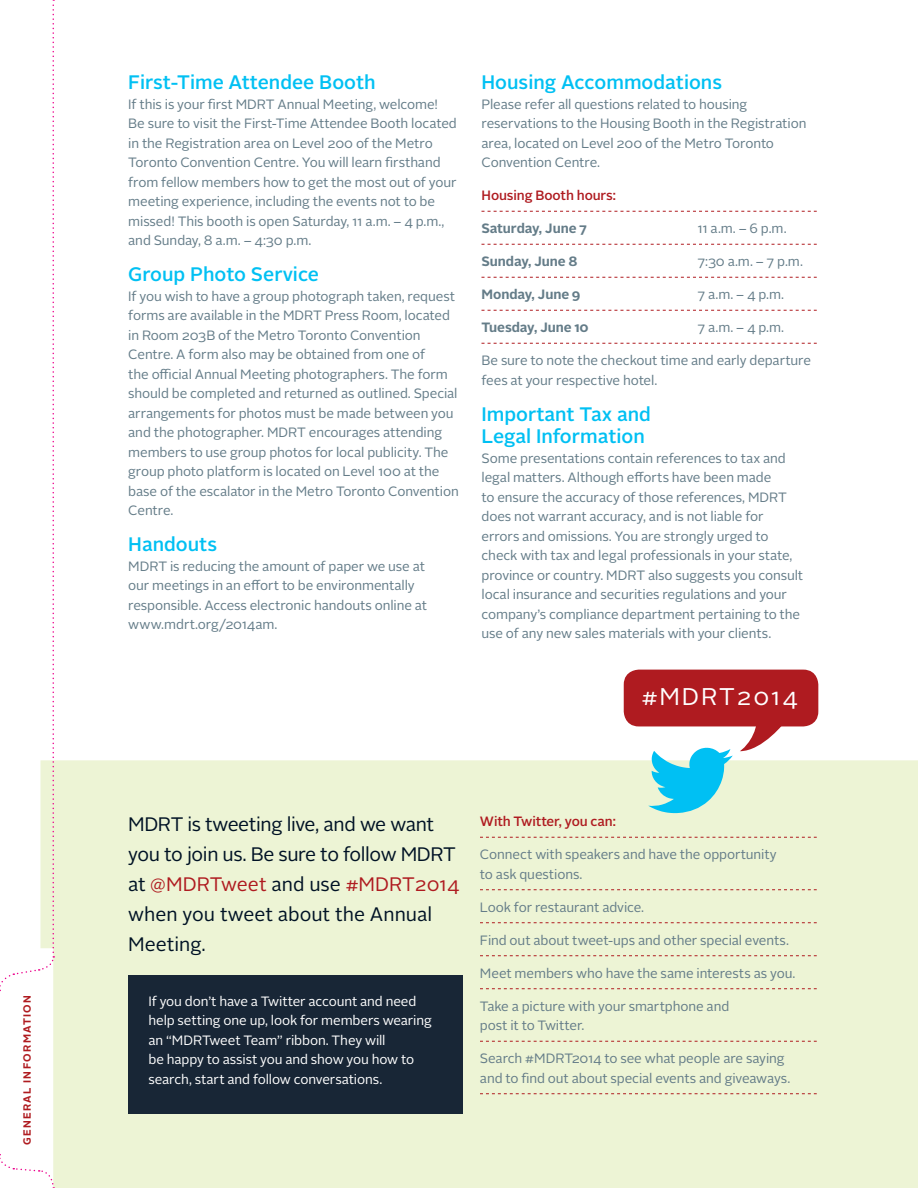
<style>
.page{position:relative;width:918px;height:1188px;background:#fff}
.page>*{position:absolute;margin:0;border:0;box-sizing:border-box;transform-origin:0 0}
.t1{font:24.15px "Alright Sans";letter-spacing:.08em;color:#fff}
.t2{font:19.5px/30px "Alright Sans";letter-spacing:-.01em;color:#001225}
.t3{font:500 19.5px/22.5px "Alright Sans";color:#00c0f3}
.t4{font:13.5px/19.5px "Alright Sans";letter-spacing:-.01em;color:#647c88}
.t5{font:13.5px/19.5px "Alright Sans";letter-spacing:-.01em;color:#fff}
.t6{font:700 13.5px "Alright Sans";letter-spacing:-.005em;color:#647c88}
.t7{font:500 13.5px "Alright Sans";letter-spacing:-.01em;color:#af1b20}
.t8{font:700 10.5px "Alright Sans";letter-spacing:.125em;color:#af1b20}
.s1{color:#af1b20}
</style>
<div class="page">
<svg style="left:482px;top:211px;width:335px;height:1px"></svg>
<svg style="left:482px;top:244px;width:335px;height:1px"></svg>
<svg style="left:482px;top:277px;width:335px;height:1px"></svg>
<svg style="left:482px;top:310px;width:335px;height:1px"></svg>
<svg style="left:482px;top:343px;width:335px;height:1px"></svg>
<div style="left:55px;top:760px;width:863px;height:428px;background:#edf4d5"></div>
<svg style="left:740px;top:726px;width:46px;height:25px"></svg>
<div style="left:624px;top:670px;width:194px;height:56px;background:#af1b20;border-radius:15px"></div>
<div style="left:128px;top:975px;width:335px;height:138px;background:#182636"></div>
<svg style="left:480px;top:837px;width:337px;height:1px"></svg>
<svg style="left:480px;top:889px;width:337px;height:1px"></svg>
<svg style="left:480px;top:922px;width:337px;height:1px"></svg>
<svg style="left:480px;top:955px;width:337px;height:1px"></svg>
<svg style="left:480px;top:988px;width:337px;height:1px"></svg>
<svg style="left:480px;top:1041px;width:337px;height:1px"></svg>
<svg style="left:480px;top:1093px;width:337px;height:1px"></svg>
<svg style="left:648px;top:748px;width:85px;height:65px;background:#61d6eb"></svg>
<svg style="left:0;top:0;width:55px;height:1188px"></svg>
<p class="t8" style="left:20px;top:1145px;width:152px;rotate:-90deg">GENERAL INFORMATION</p>
<h2 class="t3" style="left:128px;top:71px;width:249px">First-Time Attendee Booth</h2>
<p class="t4" style="left:128px;top:94px;width:330px">If this is your first MDRT Annual Meeting, welcome!<br>Be sure to visit the First-Time Attendee Booth located in the Registration area on Level 200 of the Metro Toronto Convention Centre. You will learn firsthand from fellow members how to get the most out of your meeting experience, including the events not to be missed! This booth is open Saturday, 11 a.m. – 4 p.m., and Sunday, 8 a.m. – 4:30 p.m.</p>
<h2 class="t3" style="left:128px;top:263px;width:192px">Group Photo Service</h2>
<p class="t4" style="left:128px;top:286px;width:332px">If you wish to have a group photograph taken, request forms are available in the MDRT Press Room, located in Room 203B of the Metro Toronto Convention Centre. A form also may be obtained from one of<br>the official Annual Meeting photographers. The form should be completed and returned as outlined. Special arrangements for photos must be made between you and the photographer. MDRT encourages attending members to use group photos for local publicity. The group photo platform is located on Level 100 at the base of the escalator in the Metro Toronto Convention Centre.</p>
<h2 class="t3" style="left:128px;top:533px;width:90px">Handouts</h2>
<p class="t4" style="left:128px;top:556px;width:300px">MDRT is reducing the amount of paper we use at our meetings in an effort to be environmentally responsible. Access electronic handouts online at www.mdrt.org/2014am.</p>
<h2 class="t3" style="left:482px;top:71px;width:242px">Housing Accommodations</h2>
<p class="t4" style="left:482px;top:94px;width:326px">Please refer all questions related to housing reservations to the Housing Booth in the Registration area, located on Level 200 of the Metro Toronto Convention Centre.</p>
<p class="t7" style="left:482px;top:186px;width:136px">Housing Booth hours:</p>
<p class="t6" style="left:482px;top:219px;width:107px">Saturday, June 7</p>
<p class="t4" style="left:698px;top:219px;width:91px">11 a.m. – 6 p.m.</p>
<p class="t6" style="left:482px;top:252px;width:98px">Sunday, June 8</p>
<p class="t4" style="left:698px;top:252px;width:107px">7:30 a.m. – 7 p.m.</p>
<p class="t6" style="left:482px;top:285px;width:101px">Monday, June 9</p>
<p class="t4" style="left:698px;top:285px;width:88px">7 a.m. – 4 p.m.</p>
<p class="t6" style="left:482px;top:318px;width:109px">Tuesday, June 10</p>
<p class="t4" style="left:698px;top:318px;width:88px">7 a.m. – 4 p.m.</p>
<p class="t4" style="left:482px;top:351px;width:331px">Be sure to note the checkout time and early departure fees at your respective hotel.</p>
<h2 class="t3" style="left:482px;top:403px;width:171px">Important Tax and<br>Legal Information</h2>
<p class="t4" style="left:482px;top:448px;width:323px">Some presentations contain references to tax and legal matters. Although efforts have been made<br>to ensure the accuracy of those references, MDRT does not warrant accuracy, and is not liable for errors and omissions. You are strongly urged to check with tax and legal professionals in your state, province or country. MDRT also suggests you consult local insurance and securities regulations and your company’s compliance department pertaining to the use of any new sales materials with your clients.</p>
<h1 class="t1" style="left:642px;top:680px;width:158px">#MDRT2014</h1>
<h2 class="t2" style="left:128px;top:809px;width:333px">MDRT is tweeting live, and we want you to join us. Be sure to follow MDRT at <span class="s1">@MDRTweet</span> and use <span class="s1">#MDRT2014 </span>when you tweet about the Annual<br>Meeting.</h2>
<p class="t5" style="left:148px;top:991px;width:285px">If you don’t have a Twitter account and need help setting one up, look for members wearing an “MDRTweet Team” ribbon. They will<br>be happy to assist you and show you how to search, start and follow conversations.</p>
<p class="t7" style="left:480px;top:812px;width:137px">With Twitter, you can:</p>
<p class="t4" style="left:480px;top:845px;width:298px">Connect with speakers and have the opportunity to ask questions.</p>
<p class="t4" style="left:480px;top:897px;width:166px">Look for restaurant advice.</p>
<p class="t4" style="left:480px;top:930px;width:311px">Find out about tweet-ups and other special events.</p>
<p class="t4" style="left:480px;top:963px;width:317px">Meet members who have the same interests as you.</p>
<p class="t4" style="left:480px;top:996px;width:251px">Take a picture with your smartphone and post it to Twitter.</p>
<p class="t4" style="left:480px;top:1049px;width:312px">Search #MDRT2014 to see what people are saying and to find out about special events and giveaways.</p>
</div>
